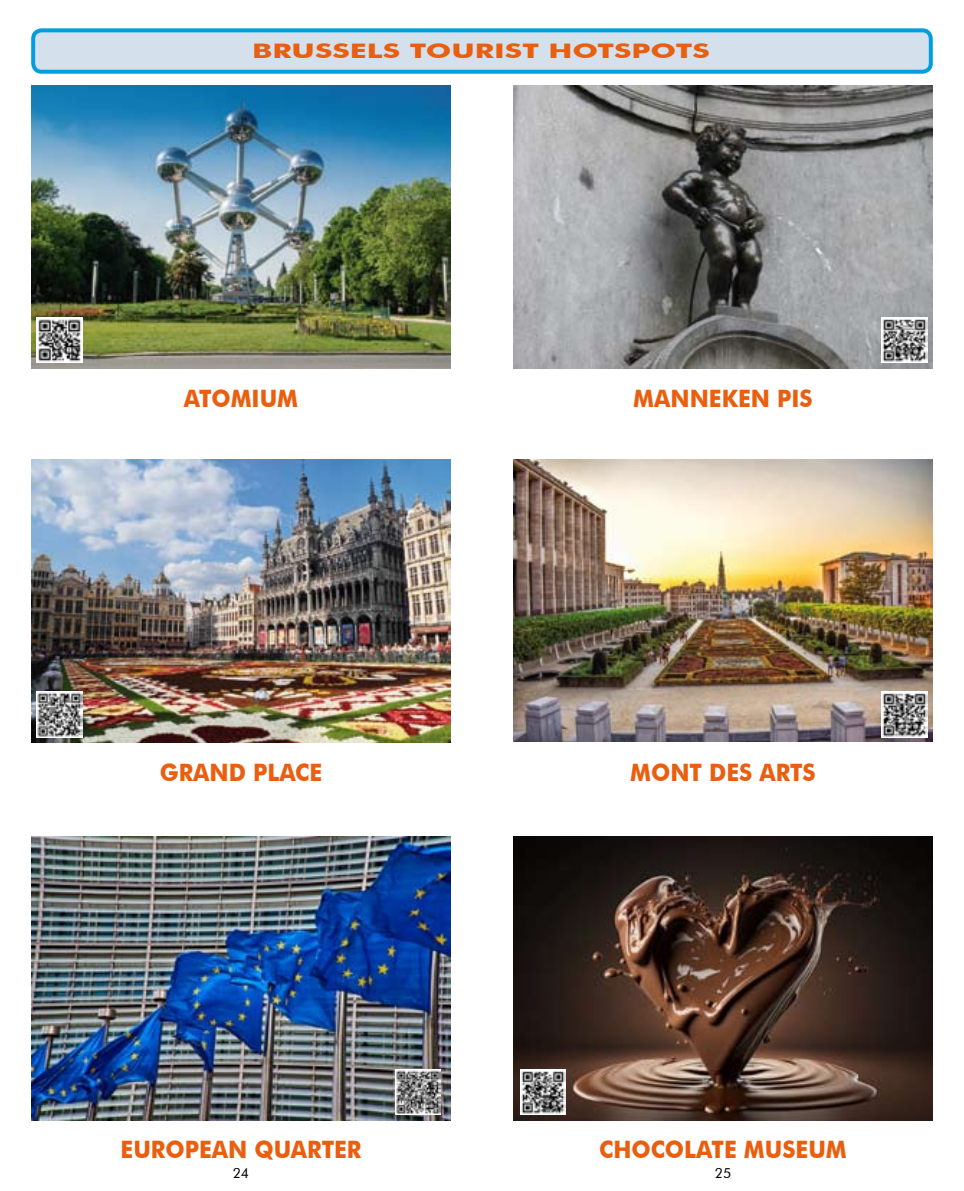
<style>
.page{position:relative;width:964px;height:1191px;background:#fff}
.page>*{position:absolute;margin:0;border:0;box-sizing:border-box;transform-origin:0 0}
.t1{font:700 24px "Futura BT";color:#e95e0f;scale:.94 1}
.t2{font:700 20px "Futura BT";color:#e95e0f;scale:1.5 1}
.t3{font:14px "Futura BT";color:#000}
</style>
<div class="page">
<div style="left:33px;top:30px;width:898px;height:42px;background:#d4e1ed;border-radius:9px"></div>
<div style="left:31px;top:28px;width:902px;height:46px;border:4px solid #009ee0;border-radius:9px"></div>
<img style="left:31px;top:85px;width:420px;height:284px">
<img style="left:513px;top:85px;width:420px;height:284px">
<img style="left:31px;top:459px;width:420px;height:284px">
<img style="left:513px;top:459px;width:420px;height:282px">
<img style="left:31px;top:836px;width:420px;height:284px">
<img style="left:513px;top:836px;width:420px;height:284px">
<img style="left:37px;top:317px;width:45px;height:46px">
<img style="left:37px;top:692px;width:45px;height:45px">
<img style="left:395px;top:1069px;width:46px;height:45px">
<img style="left:520px;top:1069px;width:46px;height:45px">
<img style="left:882px;top:317px;width:45px;height:46px">
<img style="left:882px;top:692px;width:45px;height:45px">
<p class="t2" style="left:252px;top:38px;width:307px">BRUSSELS TOURIST HOTSPOTS</p>
<p class="t1" style="left:184px;top:383px;width:123px">ATOMIUM</p>
<p class="t1" style="left:633px;top:383px;width:192px">MANNEKEN PIS</p>
<p class="t1" style="left:160px;top:758px;width:174px">GRAND PLACE</p>
<p class="t1" style="left:630px;top:758px;width:199px">MONT DES ARTS</p>
<p class="t1" style="left:121px;top:1135px;width:258px">EUROPEAN QUARTER</p>
<p class="t1" style="left:599px;top:1135px;width:265px">CHOCOLATE MUSEUM</p>
<p class="t3" style="left:233px;top:1164px;width:18px">24</p>
<p class="t3" style="left:715px;top:1164px;width:18px">25</p>
</div>
